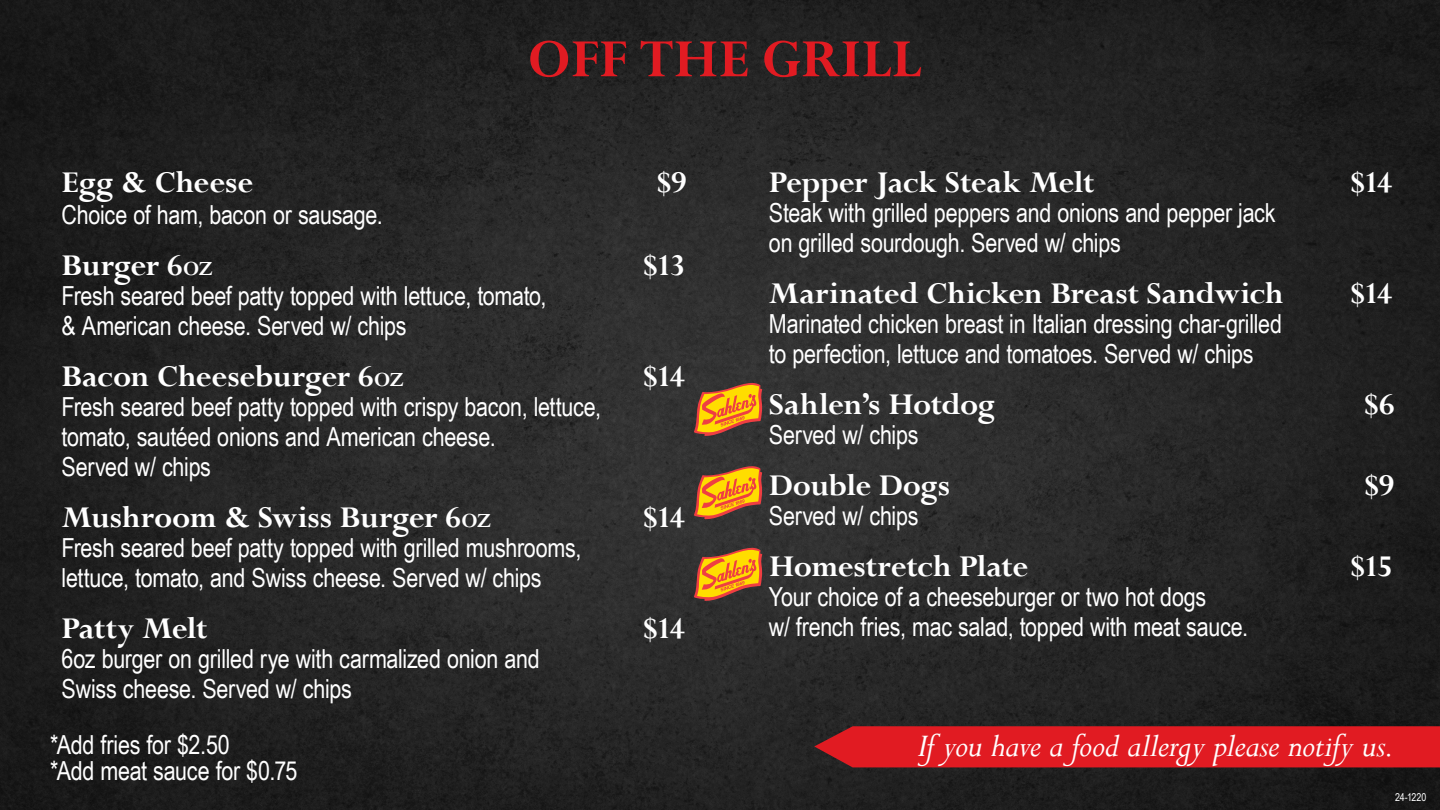
<style>
.page{position:relative;width:1440px;height:810px;background:#fff}
.page>*{position:absolute;margin:0;border:0;box-sizing:border-box;transform-origin:0 0}
.t1{font:700 59.4px "Perpetua";letter-spacing:-.005em;color:#e11b22}
.t2{font:italic 36px "Perpetua";letter-spacing:-.01em;color:#fff}
.t3{font:700 33.75px "Perpetua";letter-spacing:-.015em;color:#fff}
.t4{font:26.25px/30px "Arial Narrow";letter-spacing:-.01em;color:#fff}
.t5{font:10.8px "Arial Narrow";letter-spacing:-.015em;color:#fff}
.s1{font-size:22.5px}
</style>
<div class="page">
<img style="left:0;top:0;width:1440px;height:810px">
<div style="left:814px;top:726px;width:626px;height:41px;background:#e11b22"></div>
<svg style="left:694px;top:383px;width:69px;height:53px;background:#bf7a23"></svg>
<svg style="left:694px;top:466px;width:69px;height:53px;background:#c07b23"></svg>
<svg style="left:694px;top:547px;width:69px;height:54px;background:#bc7922"></svg>
<h1 class="t1" style="left:528px;top:22px;width:395px">OFF THE GRILL</h1>
<p class="t3" style="left:62px;top:161px;width:193px">Egg &amp; Cheese</p>
<p class="t3" style="left:656px;top:161px;width:32px">$9</p>
<p class="t4" style="left:62px;top:199px;width:323px">Choice of ham, bacon or sausage.</p>
<p class="t3" style="left:62px;top:244px;width:153px">Burger 6<span class="s1">OZ</span></p>
<p class="t3" style="left:643px;top:244px;width:44px">$13</p>
<p class="t4" style="left:62px;top:280px;width:486px">Fresh seared beef patty topped with lettuce, tomato, &amp; American cheese. Served w/ chips</p>
<p class="t3" style="left:62px;top:355px;width:344px">Bacon Cheeseburger 6<span class="s1">OZ</span></p>
<p class="t3" style="left:643px;top:355px;width:44px">$14</p>
<p class="t4" style="left:62px;top:391px;width:541px">Fresh seared beef patty topped with crispy bacon, lettuce, tomato, sautéed onions and American cheese.<br>Served w/ chips</p>
<p class="t3" style="left:62px;top:496px;width:431px">Mushroom &amp; Swiss Burger 6<span class="s1">OZ</span></p>
<p class="t3" style="left:643px;top:496px;width:44px">$14</p>
<p class="t4" style="left:62px;top:532px;width:521px">Fresh seared beef patty topped with grilled mushrooms, lettuce, tomato, and Swiss cheese. Served w/ chips</p>
<p class="t3" style="left:62px;top:607px;width:147px">Patty Melt</p>
<p class="t3" style="left:643px;top:607px;width:44px">$14</p>
<p class="t4" style="left:62px;top:643px;width:480px">6oz burger on grilled rye with carmalized onion and<br>Swiss cheese. Served w/ chips</p>
<p class="t4" style="left:50px;top:731px;width:249px;line-height:26.2px">*Add fries for $2.50<br>*Add meat sauce for $0.75</p>
<p class="t3" style="left:769px;top:161px;width:327px">Pepper Jack Steak Melt</p>
<p class="t3" style="left:1350px;top:161px;width:44px">$14</p>
<p class="t4" style="left:769px;top:197px;width:508px">Steak with grilled peppers and onions and pepper jack on grilled sourdough. Served w/ chips</p>
<p class="t3" style="left:769px;top:272px;width:516px">Marinated Chicken Breast Sandwich</p>
<p class="t3" style="left:1350px;top:272px;width:44px">$14</p>
<p class="t4" style="left:769px;top:308px;width:515px">Marinated chicken breast in Italian dressing char-grilled to perfection, lettuce and tomatoes. Served w/ chips</p>
<p class="t3" style="left:769px;top:383px;width:228px">Sahlen’s Hotdog</p>
<p class="t3" style="left:1364px;top:383px;width:32px">$6</p>
<p class="t4" style="left:769px;top:419px;width:151px">Served w/ chips</p>
<p class="t3" style="left:769px;top:464px;width:183px">Double Dogs</p>
<p class="t3" style="left:1364px;top:464px;width:32px">$9</p>
<p class="t4" style="left:769px;top:500px;width:151px">Served w/ chips</p>
<p class="t3" style="left:769px;top:545px;width:261px">Homestretch Plate</p>
<p class="t3" style="left:1350px;top:545px;width:44px">$15</p>
<p class="t4" style="left:769px;top:581px;width:481px">Your choice of a cheeseburger or two hot dogs<br>w/ french fries, mac salad, topped with meat sauce.</p>
<h2 class="t2" style="left:918px;top:723px;width:478px">If you have a food allergy please notify us.</h2>
<p class="t5" style="left:1395px;top:790px;width:33px">24-1220</p>
</div>
